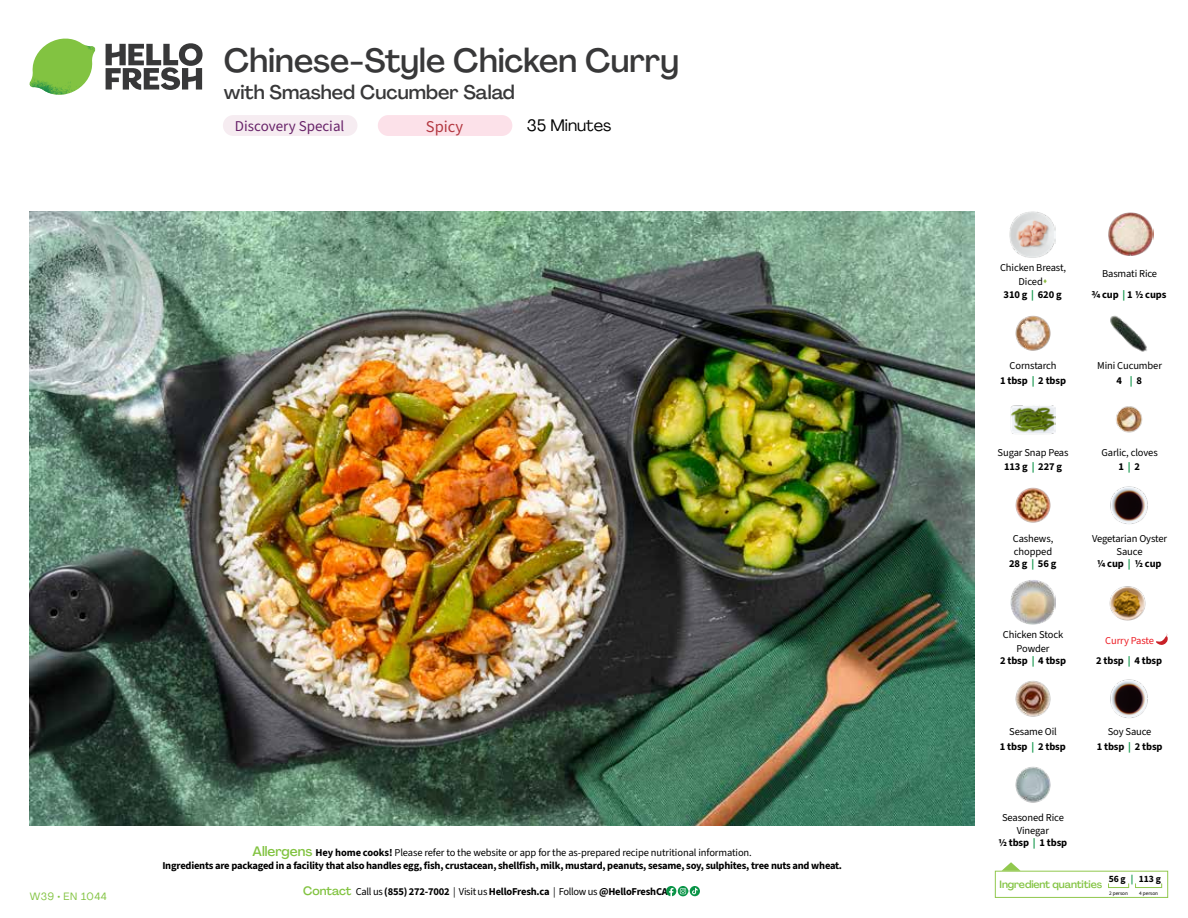
<style>
.page{position:relative;width:1188px;height:918px;background:#fff}
.page>*{position:absolute;margin:0;border:0;box-sizing:border-box;transform-origin:0 0}
.t1{font:500 33px "Agrandir";letter-spacing:-.005em;color:#383839}
.t2{font:500 19.5px "Agrandir";color:#383839}
.t3{font:16.5px "Agrandir";color:#000}
.t4{font:16.5px "Source Sans 3";color:#b33841}
.t5{font:15px "Source Sans 3";color:#682369}
.t6{font:700 10.5px/14.9px "Source Sans 3";letter-spacing:-.02em;color:#000;text-align:center}
.t7{font:10.5px/13.5px "Source Sans 3";letter-spacing:-.01em;color:#000;text-align:center}
.t8{font:10.5px/20.1px "Source Sans 3";letter-spacing:-.015em;color:#ed1d24;text-align:center}
.t9{font:500 10.5px "Agrandir";letter-spacing:-.01em;color:#82c341}
.t10{font:10.5px "Agrandir";letter-spacing:.05em;color:#82c341}
.t11{font:700 9.6px "Source Sans 3";color:#000}
.t12{font:5.25px "Source Sans 3";letter-spacing:-.01em;color:#000}
.s1{font-family:"Agrandir";font-weight:500;font-size:13.5px;color:#82c341}
.s2{font-weight:400}
.s3{font-family:"Agrandir";font-weight:500;font-size:12px;color:#82c341}
.s4{color:#8cba42}
.s5{font-weight:700}
.s6{font-weight:700;color:#0b9446}
.s7{color:#0b9446}
.s8{font-weight:700;color:#000}
</style>
<div class="page">
<svg style="left:106px;top:43px;width:97px;height:47px"></svg>
<svg style="left:34px;top:39px;width:59px;height:38px"></svg>
<img style="left:65px;top:39px;width:30px;height:25px">
<img style="left:33px;top:60px;width:56px;height:10px">
<img style="left:29px;top:64px;width:58px;height:31px">
<img style="left:64px;top:70px;width:25px;height:24px">
<img style="left:30px;top:211px;width:945px;height:615px">
<svg style="left:690px;top:886px;width:10px;height:10px"></svg>
<svg style="left:666px;top:886px;width:32px;height:10px"></svg>
<svg style="left:1002px;top:862px;width:19px;height:9px"></svg>
<div style="left:995px;top:871px;width:173px;height:27px;border:1px solid #91c84e"></div>
<div style="left:1108px;top:883px;width:21px;height:5px;border:1px solid #91c84e"></div>
<div style="left:1135px;top:883px;width:27px;height:5px;border:1px solid #91c84e"></div>
<img style="left:1015px;top:315px;width:36px;height:36px">
<img style="left:1110px;top:315px;width:37px;height:37px">
<img style="left:1011px;top:405px;width:45px;height:29px">
<img style="left:1116px;top:406px;width:27px;height:27px">
<img style="left:1015px;top:487px;width:36px;height:36px">
<img style="left:1110px;top:486px;width:38px;height:38px">
<img style="left:1011px;top:580px;width:45px;height:45px">
<img style="left:1015px;top:681px;width:36px;height:36px">
<img style="left:1110px;top:679px;width:38px;height:39px">
<img style="left:1108px;top:212px;width:45px;height:44px">
<img style="left:1010px;top:212px;width:45px;height:45px">
<img style="left:1109px;top:586px;width:37px;height:35px">
<img style="left:1015px;top:766px;width:36px;height:37px">
<svg style="left:1156px;top:634px;width:12px;height:11px"></svg>
<div style="left:378px;top:115px;width:134px;height:21px;background:#fce1e9;border-radius:10px"></div>
<div style="left:223px;top:115px;width:134px;height:21px;background:#f6ecf1;border-radius:10px"></div>
<h1 class="t1" style="left:224px;top:40px;width:457px">Chinese-Style Chicken Curry</h1>
<h2 class="t2" style="left:224px;top:80px;width:293px">with Smashed Cucumber Salad</h2>
<h3 class="t3" style="left:527px;top:115px;width:86px">35 Minutes</h3>
<h3 class="t5" style="left:235px;top:116px;width:111px">Discovery Special</h3>
<h3 class="t4" style="left:426px;top:116px;width:39px">Spicy</h3>
<p class="t10" style="left:30px;top:890px;width:79px">W39 • EN 1044</p>
<p class="t6" style="left:162px;top:845px;width:681px;line-height:13.5px"><span class="s1">Allergens</span> Hey home cooks! <span class="s2">Please refer to the website or app for the as-prepared recipe nutritional information.<br></span>Ingredients are packaged in a facility that also handles egg, fish, crustacean, shellfish, milk, mustard, peanuts, sesame, soy, sulphites, tree nuts and wheat.</p>
<p class="t6" style="left:303px;top:884px;width:366px"><span class="s3">Contact</span> <span class="s2">Call us</span> (855) 272-7002 <span class="s2">| Visit us</span> HelloFresh.ca <span class="s2">| Follow us</span> @HelloFreshCA</p>
<p class="t7" style="left:1000px;top:261px;width:68px">Chicken Breast,<br>Diced<span class="s4">▲<br></span><span class="s5">310 g</span> <span class="s6">|</span> <span class="s5">620 g</span></p>
<p class="t6" style="left:1092px;top:264px;width:76px;line-height:20.4px"><span class="s2">Basmati Rice<br></span>3/4 cup <span class="s7">|</span> 1 1/2 cups</p>
<p class="t7" style="left:1000px;top:358px;width:67px;line-height:14.9px">Cornstarch<br><span class="s5">1 tbsp</span> <span class="s6">|</span> <span class="s5">2 tbsp</span></p>
<p class="t7" style="left:1097px;top:358px;width:66px;line-height:14.9px">Mini Cucumber<br><span class="s5">4</span> <span class="s6">|</span> <span class="s5">8</span></p>
<p class="t7" style="left:998px;top:445px;width:72px;line-height:14.9px">Sugar Snap Peas<br><span class="s5">113 g</span> <span class="s6">|</span> <span class="s5">227 g</span></p>
<p class="t7" style="left:1101px;top:445px;width:58px;line-height:14.9px">Garlic, cloves<br><span class="s5">1</span> <span class="s6">|</span> <span class="s5">2</span></p>
<p class="t7" style="left:1013px;top:531px;width:42px;text-align:left">Cashews, chopped</p>
<p class="t6" style="left:1009px;top:556px;width:49px">28 g <span class="s7">|</span> 56 g</p>
<p class="t7" style="left:1003px;top:628px;width:62px">Chicken Stock<br>Powder</p>
<p class="t6" style="left:1000px;top:653px;width:67px">2 tbsp <span class="s7">|</span> 4 tbsp</p>
<p class="t7" style="left:1092px;top:531px;width:77px">Vegetarian Oyster<br>Sauce</p>
<p class="t6" style="left:1097px;top:556px;width:66px">1/4 cup <span class="s7">|</span> 1/2 cup</p>
<p class="t8" style="left:1096px;top:630px;width:67px">Curry Paste<br><span class="s8">2 tbsp</span> <span class="s6">|</span> <span class="s8">4 tbsp</span></p>
<p class="t6" style="left:1000px;top:724px;width:67px"><span class="s2">Sesame Oil<br></span>1 tbsp <span class="s7">|</span> 2 tbsp</p>
<p class="t6" style="left:1097px;top:724px;width:67px"><span class="s2">Soy Sauce<br></span>1 tbsp <span class="s7">|</span> 2 tbsp</p>
<p class="t7" style="left:1002px;top:811px;width:63px">Seasoned Rice<br>Vinegar</p>
<p class="t6" style="left:998px;top:836px;width:71px">1/2 tbsp <span class="s7">|</span> 1 tbsp</p>
<p class="t11" style="left:1109px;top:872px;width:54px">56 g <span class="s7">|</span> 113 g</p>
<p class="t12" style="left:1109px;top:890px;width:20px">2 person</p>
<p class="t12" style="left:1139px;top:890px;width:20px">4 person</p>
<p class="t9" style="left:1000px;top:878px;width:104px">Ingredient quantities</p>
</div>
